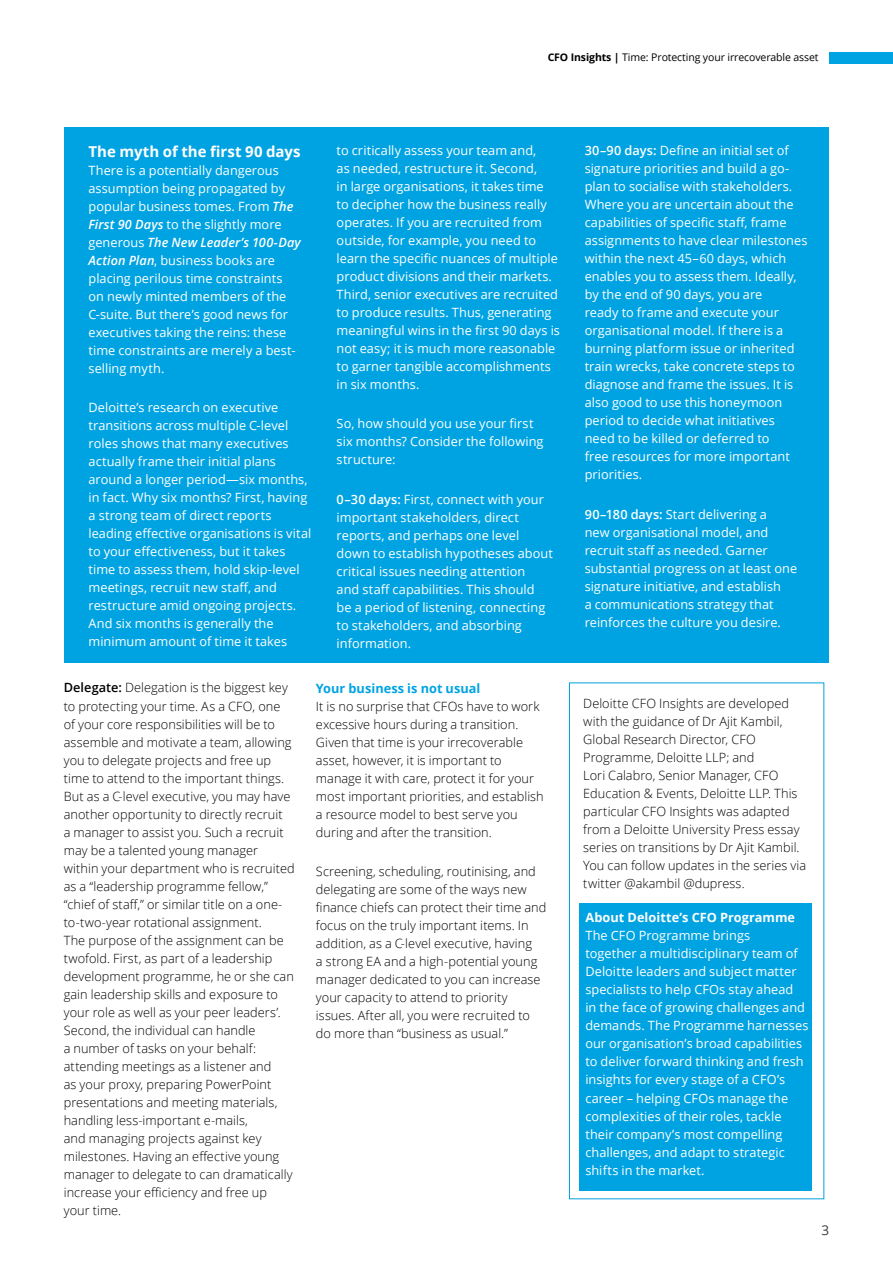
<style>
.page{position:relative;width:893px;height:1263px;background:#fff}
.page>*{position:absolute;margin:0;border:0;box-sizing:border-box;transform-origin:0 0}
.t1{font:700 15px "Open Sans";letter-spacing:-.005em;color:#fff}
.t2{font:13.5px "Open Sans";color:#3a3c42}
.t3{font:12.75px/18px "Open Sans";letter-spacing:.005em;color:#fff}
.t4{font:300 12.75px/18px "Open Sans";letter-spacing:.005em;color:#000}
.t5{font:700 12.75px "Open Sans";color:#fff}
.t6{font:700 12.75px "Open Sans";letter-spacing:.005em;color:#00a3e2}
.t7{font:10.5px "Open Sans";letter-spacing:-.01em;color:#000}
.s1{font-weight:700}
.s2{font-weight:600;font-style:italic}
.s3{font-weight:600}
</style>
<div class="page">
<div style="left:829px;top:52px;width:64px;height:12px;background:#00a3e2"></div>
<div style="left:579px;top:903px;width:232px;height:288px;background:#00a3e2"></div>
<div style="left:569px;top:682px;width:255px;height:517px;border:1px solid #00a3e2"></div>
<div style="left:64px;top:128px;width:764px;height:535px;background:#00a3e2"></div>
<p class="t7" style="left:548px;top:50px;width:272px"><span class="s1">CFO Insights |</span> Time: Protecting your irrecoverable asset</p>
<p class="t1" style="left:89px;top:141px;width:213px">The myth of the first 90 days</p>
<p class="t3" style="left:89px;top:161px;width:214px">There is a potentially dangerous assumption being propagated by popular business tomes. From <span class="s2">The<br>First 90 Days</span> to the slightly more generous <span class="s2">The New Leader’s 100-Day<br>Action Plan</span>, business books are placing perilous time constraints on newly minted members of the<br>C-suite. But there’s good news for executives taking the reins: these time constraints are merely a best&shy;selling myth.</p>
<p class="t3" style="left:89px;top:398px;width:224px">Deloitte’s research on executive transitions across multiple C-level roles shows that many executives actually frame their initial plans around a longer period—six months, in fact. Why six months? First, having a strong team of direct reports leading effective organisations is vital to your effectiveness, but it takes time to assess them, hold skip-level meetings, recruit new staff, and restructure amid ongoing projects.<br>And six months is generally the minimum amount of time it takes</p>
<p class="t3" style="left:337px;top:141px;width:225px">to critically assess your team and,<br>as needed, restructure it. Second,<br>in large organisations, it takes time<br>to decipher how the business really operates. If you are recruited from outside, for example, you need to learn the specific nuances of multiple product divisions and their markets.<br>Third, senior executives are recruited to produce results. Thus, generating meaningful wins in the first 90 days is not easy; it is much more reasonable to garner tangible accomplishments in six months.</p>
<p class="t3" style="left:337px;top:414px;width:208px">So, how should you use your first six months? Consider the following structure:</p>
<p class="t3" style="left:337px;top:490px;width:218px"><span class="s3">0–30 days:</span> First, connect with your important stakeholders, direct reports, and perhaps one level down to establish hypotheses about critical issues needing attention<br>and staff capabilities. This should<br>be a period of listening, connecting to stakeholders, and absorbing information.</p>
<p class="t3" style="left:585px;top:141px;width:224px"><span class="s3">30–90 days:</span> Define an initial set of signature priorities and build a go&shy;plan to socialise with stakeholders.<br>Where you are uncertain about the capabilities of specific staff, frame assignments to have clear milestones within the next 45–60 days, which enables you to assess them. Ideally, by the end of 90 days, you are<br>ready to frame and execute your organisational model. If there is a burning platform issue or inherited train wrecks, take concrete steps to diagnose and frame the issues. It is also good to use this honeymoon period to decide what initiatives need to be killed or deferred to<br>free resources for more important priorities.</p>
<p class="t3" style="left:585px;top:505px;width:214px"><span class="s3">90–180 days:</span> Start delivering a<br>new organisational model, and recruit staff as needed. Garner substantial progress on at least one signature initiative, and establish<br>a communications strategy that reinforces the culture you desire.</p>
<p class="t4" style="left:64px;top:678px;width:232px"><span class="s3">Delegate:</span> Delegation is the biggest key to protecting your time. As a CFO, one of your core responsibilities will be to assemble and motivate a team, allowing you to delegate projects and free up time to attend to the important things.<br>But as a C-level executive, you may have another opportunity to directly recruit<br>a manager to assist you. Such a recruit may be a talented young manager within your department who is recruited as a “leadership programme fellow,” “chief of staff,” or similar title on a one&shy;to-two-year rotational assignment.<br>The purpose of the assignment can be twofold. First, as part of a leadership development programme, he or she can gain leadership skills and exposure to your role as well as your peer leaders’.<br>Second, the individual can handle<br>a number of tasks on your behalf: attending meetings as a listener and<br>as your proxy, preparing PowerPoint presentations and meeting materials, handling less-important e-mails,<br>and managing projects against key milestones. Having an effective young manager to delegate to can dramatically increase your efficiency and free up your time.</p>
<p class="t6" style="left:316px;top:679px;width:166px">Your business is not usual</p>
<p class="t4" style="left:316px;top:697px;width:229px">It is no surprise that CFOs have to work excessive hours during a transition.<br>Given that time is your irrecoverable asset, however, it is important to manage it with care, protect it for your most important priorities, and establish a resource model to best serve you during and after the transition.</p>
<p class="t4" style="left:316px;top:862px;width:232px">Screening, scheduling, routinising, and delegating are some of the ways new finance chiefs can protect their time and focus on the truly important items. In addition, as a C-level executive, having<br>a strong EA and a high-potential young manager dedicated to you can increase your capacity to attend to priority issues. After all, you were recruited to do more than “business as usual.”</p>
<p class="t4" style="left:583px;top:693px;width:224px">Deloitte CFO Insights are developed with the guidance of Dr Ajit Kambil, Global Research Director, CFO Programme, Deloitte LLP; and<br>Lori Calabro, Senior Manager, CFO Education &amp; Events, Deloitte LLP. This particular CFO Insights was adapted from a Deloitte University Press essay series on transitions by Dr Ajit Kambil.<br>You can follow updates in the series via twitter @akambil @dupress.</p>
<p class="t5" style="left:585px;top:909px;width:211px">About Deloitte’s CFO Programme</p>
<p class="t3" style="left:585px;top:926px;width:225px">The CFO Programme brings<br>together a multidisciplinary team of Deloitte leaders and subject matter specialists to help CFOs stay ahead<br>in the face of growing challenges and demands. The Programme harnesses our organisation’s broad capabilities to deliver forward thinking and fresh insights for every stage of a CFO’s career – helping CFOs manage the complexities of their roles, tackle their company’s most compelling challenges, and adapt to strategic shifts in the market.</p>
<p class="t2" style="left:821px;top:1221px;width:9px">3</p>
</div>
